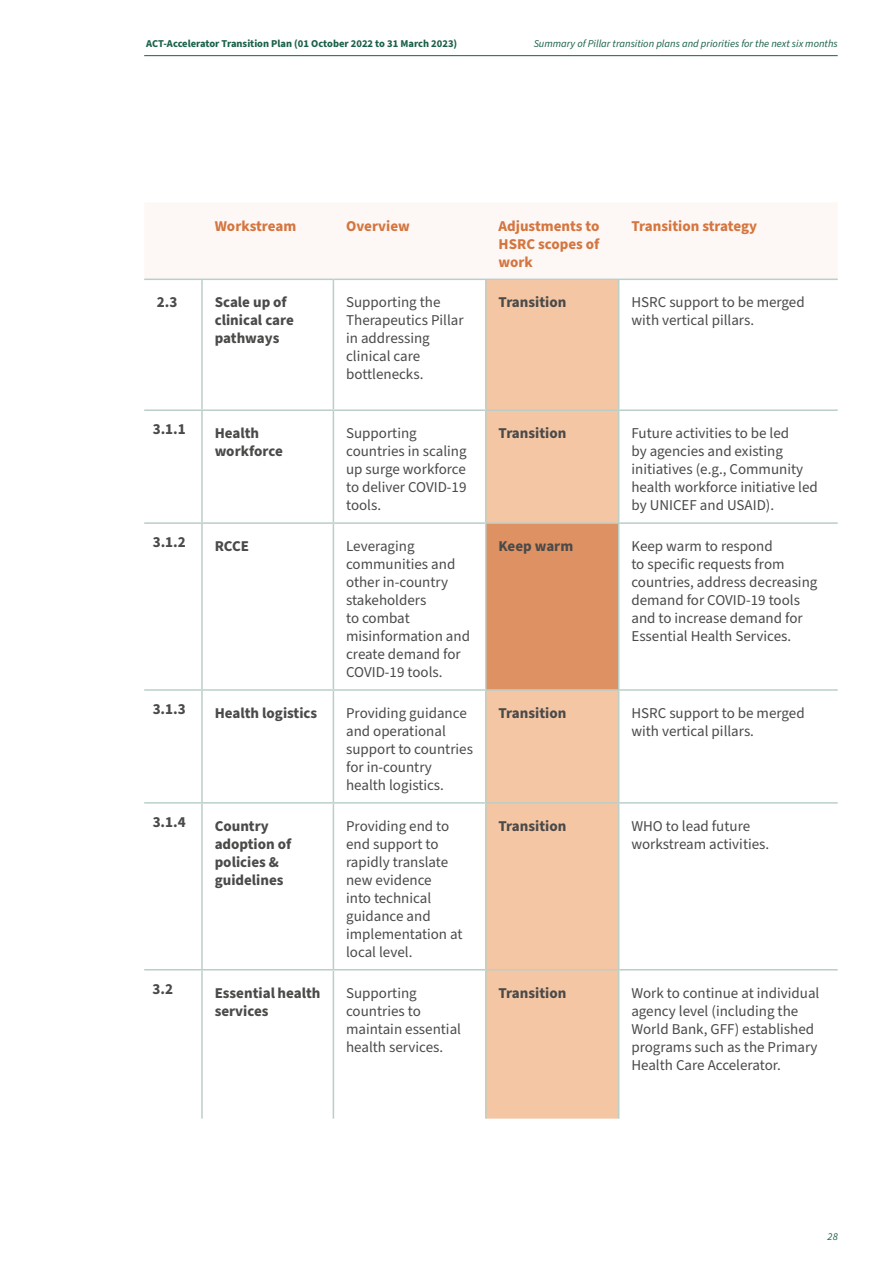
<style>
.page{position:relative;width:893px;height:1263px;background:#fff}
.page>*{position:absolute;margin:0;border:0;box-sizing:border-box;transform-origin:0 0}
.t1{font:15px/18px "Source Sans Pro";color:#4a4a49}
.t2{font:700 15px/18px "Source Sans Pro";color:#4a4a49}
.t3{font:700 15px/18px "Source Sans Pro";color:#d5753f;text-align:justify}
.t4{font:italic 10.5px "Source Sans Pro";color:#1a6049}
.t5{font:700 10.5px "Source Sans Pro";color:#1a6049}
</style>
<div class="page">
<svg style="left:144px;top:278px;width:694px;height:1px"></svg>
<div style="left:487px;top:280px;width:131px;height:838px;background:#f4c6a4"></div>
<div style="left:486px;top:523px;width:133px;height:167px;background:#de9162"></div>
<hr style="left:144px;top:279px;width:58px;height:1px;background:#bacfc8">
<hr style="left:201px;top:280px;width:2px;height:129px;background:#bacfc8">
<hr style="left:202px;top:279px;width:131px;height:1px;background:#bacfc8">
<hr style="left:333px;top:280px;width:1px;height:129px;background:#bacfc8">
<hr style="left:333px;top:279px;width:153px;height:1px;background:#bacfc8">
<hr style="left:619px;top:279px;width:219px;height:1px;background:#bacfc8">
<hr style="left:144px;top:409px;width:58px;height:2px;background:#bacfc8">
<hr style="left:201px;top:411px;width:2px;height:111px;background:#bacfc8">
<hr style="left:202px;top:409px;width:131px;height:2px;background:#bacfc8">
<hr style="left:333px;top:411px;width:1px;height:111px;background:#bacfc8">
<hr style="left:333px;top:409px;width:153px;height:2px;background:#bacfc8">
<hr style="left:619px;top:409px;width:219px;height:2px;background:#bacfc8">
<hr style="left:144px;top:522px;width:58px;height:2px;background:#bacfc8">
<hr style="left:201px;top:524px;width:2px;height:165px;background:#bacfc8">
<hr style="left:202px;top:522px;width:131px;height:2px;background:#bacfc8">
<hr style="left:333px;top:524px;width:1px;height:165px;background:#bacfc8">
<hr style="left:333px;top:522px;width:153px;height:2px;background:#bacfc8">
<hr style="left:485px;top:524px;width:2px;height:165px;background:#bacfc8">
<hr style="left:618px;top:524px;width:1px;height:165px;background:#bacfc8">
<hr style="left:619px;top:522px;width:219px;height:2px;background:#bacfc8">
<hr style="left:144px;top:689px;width:58px;height:2px;background:#bacfc8">
<hr style="left:201px;top:691px;width:2px;height:111px;background:#bacfc8">
<hr style="left:202px;top:689px;width:131px;height:2px;background:#bacfc8">
<hr style="left:333px;top:691px;width:1px;height:111px;background:#bacfc8">
<hr style="left:333px;top:689px;width:153px;height:2px;background:#bacfc8">
<hr style="left:619px;top:689px;width:219px;height:2px;background:#bacfc8">
<hr style="left:144px;top:802px;width:58px;height:2px;background:#bacfc8">
<hr style="left:201px;top:804px;width:2px;height:165px;background:#bacfc8">
<hr style="left:202px;top:802px;width:131px;height:2px;background:#bacfc8">
<hr style="left:333px;top:804px;width:1px;height:165px;background:#bacfc8">
<hr style="left:333px;top:802px;width:153px;height:2px;background:#bacfc8">
<hr style="left:485px;top:280px;width:2px;height:129px;background:#bacfc8">
<hr style="left:485px;top:411px;width:2px;height:111px;background:#bacfc8">
<hr style="left:485px;top:691px;width:2px;height:111px;background:#bacfc8">
<hr style="left:485px;top:804px;width:2px;height:165px;background:#bacfc8">
<hr style="left:486px;top:279px;width:133px;height:1px;background:#bacfc8">
<hr style="left:486px;top:689px;width:133px;height:2px;background:#bacfc8">
<hr style="left:618px;top:280px;width:1px;height:129px;background:#bacfc8">
<hr style="left:618px;top:411px;width:1px;height:111px;background:#bacfc8">
<hr style="left:618px;top:691px;width:1px;height:111px;background:#bacfc8">
<hr style="left:618px;top:804px;width:1px;height:165px;background:#bacfc8">
<hr style="left:619px;top:802px;width:219px;height:2px;background:#bacfc8">
<hr style="left:144px;top:969px;width:58px;height:1px;background:#bacfc8">
<hr style="left:201px;top:970px;width:2px;height:148px;background:#bacfc8">
<hr style="left:202px;top:969px;width:131px;height:1px;background:#bacfc8">
<hr style="left:333px;top:970px;width:1px;height:148px;background:#bacfc8">
<hr style="left:333px;top:969px;width:153px;height:1px;background:#bacfc8">
<hr style="left:485px;top:970px;width:2px;height:148px;background:#bacfc8">
<hr style="left:486px;top:409px;width:133px;height:2px;background:#bacfc8">
<hr style="left:486px;top:522px;width:133px;height:2px;background:#bacfc8">
<hr style="left:486px;top:802px;width:133px;height:2px;background:#bacfc8">
<hr style="left:486px;top:969px;width:133px;height:1px;background:#bacfc8">
<hr style="left:618px;top:970px;width:1px;height:148px;background:#bacfc8">
<hr style="left:619px;top:969px;width:219px;height:1px;background:#bacfc8">
<hr style="left:144px;top:55px;width:694px;height:1px;background:#1a6049">
<p class="t5" style="left:146px;top:36px;width:312px">ACT-Accelerator Transition Plan (01 October 2022 to 31 March 2023)</p>
<p class="t4" style="left:534px;top:36px;width:306px">Summary of Pillar transition plans and priorities for the next six months</p>
<p class="t3" style="left:215px;top:217px;width:83px">Workstream</p>
<p class="t3" style="left:346px;top:217px;width:65px">Overview</p>
<p class="t3" style="left:499px;top:217px;width:102px">Adjustments to HSRC scopes of work</p>
<p class="t3" style="left:631px;top:217px;width:127px">Transition strategy</p>
<p class="t2" style="left:157px;top:294px;width:22px">2.3</p>
<p class="t2" style="left:215px;top:294px;width:81px">Scale up of clinical care pathways</p>
<p class="t1" style="left:346px;top:294px;width:119px">Supporting the<br>Therapeutics Pillar in addressing clinical care bottlenecks.</p>
<p class="t2" style="left:499px;top:294px;width:69px">Transition</p>
<p class="t1" style="left:631px;top:294px;width:175px">HSRC support to be merged with vertical pillars.</p>
<p class="t2" style="left:153px;top:420px;width:35px">3.1.1</p>
<p class="t2" style="left:215px;top:425px;width:70px">Health workforce</p>
<p class="t1" style="left:346px;top:425px;width:122px">Supporting countries in scaling up surge workforce to deliver COVID-19 tools.</p>
<p class="t2" style="left:499px;top:425px;width:69px">Transition</p>
<p class="t1" style="left:631px;top:425px;width:188px">Future activities to be led<br>by agencies and existing initiatives (e.g., Community health workforce initiative led by UNICEF and USAID).</p>
<p class="t2" style="left:153px;top:533px;width:35px">3.1.2</p>
<p class="t2" style="left:215px;top:538px;width:36px">RCCE</p>
<p class="t1" style="left:346px;top:538px;width:125px">Leveraging communities and other in-country stakeholders<br>to combat misinformation and create demand for<br>COVID-19 tools.</p>
<p class="t2" style="left:499px;top:538px;width:76px">Keep warm</p>
<p class="t1" style="left:631px;top:538px;width:188px">Keep warm to respond<br>to specific requests from countries, address decreasing demand for COVID-19 tools and to increase demand for<br>Essential Health Services.</p>
<p class="t2" style="left:153px;top:700px;width:35px">3.1.3</p>
<p class="t2" style="left:215px;top:704px;width:104px">Health logistics</p>
<p class="t1" style="left:346px;top:704px;width:128px">Providing guidance and operational support to countries for in-country health logistics.</p>
<p class="t2" style="left:498px;top:704px;width:69px">Transition</p>
<p class="t1" style="left:631px;top:704px;width:175px">HSRC support to be merged with vertical pillars.</p>
<p class="t2" style="left:153px;top:813px;width:35px">3.1.4</p>
<p class="t2" style="left:215px;top:817px;width:78px">Country adoption of policies &amp; guidelines</p>
<p class="t1" style="left:346px;top:817px;width:118px">Providing end to end support to rapidly translate new evidence<br>into technical guidance and implementation at local level.</p>
<p class="t2" style="left:498px;top:817px;width:69px">Transition</p>
<p class="t1" style="left:631px;top:817px;width:139px">WHO to lead future workstream activities.</p>
<p class="t2" style="left:153px;top:980px;width:22px">3.2</p>
<p class="t2" style="left:215px;top:984px;width:107px">Essential health services</p>
<p class="t1" style="left:346px;top:984px;width:116px">Supporting countries to maintain essential health services.</p>
<p class="t2" style="left:498px;top:984px;width:69px">Transition</p>
<p class="t1" style="left:631px;top:984px;width:189px">Work to continue at individual agency level (including the<br>World Bank, GFF) established programs such as the Primary<br>Health Care Accelerator.</p>
<p class="t4" style="left:828px;top:1229px;width:12px">28</p>
</div>
